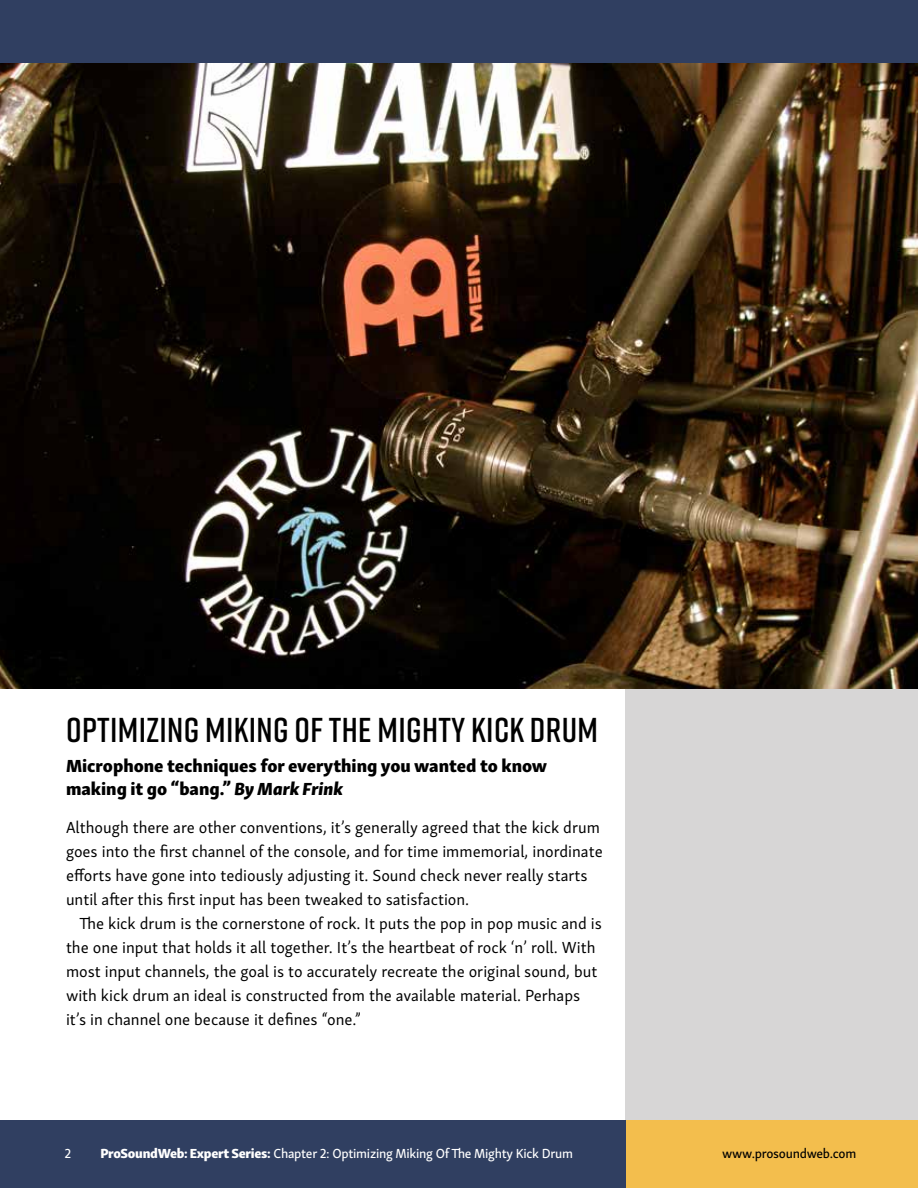
<style>
.page{position:relative;width:918px;height:1188px;background:#fff}
.page>*{position:absolute;margin:0;border:0;box-sizing:border-box;transform-origin:0 0}
.t1{font:600 34.5px "Rift";letter-spacing:.01em;color:#000}
.t2{font:18px/22.5px "Skolar Sans Eb";color:#000}
.t3{font:16.5px/24px "Skolar Sans";color:#000}
.t4{font:13.5px "Skolar Sans Me";letter-spacing:-.02em;color:#fff}
.t5{font:13.5px "Skolar Sans Me";letter-spacing:-.02em;color:#000}
.s1{font-family:"Skolar Sans Eb It"}
.s2{font-family:"Skolar Sans Eb"}
</style>
<div class="page">
<div style="left:0;top:0;width:918px;height:68px;background:#303f61"></div>
<div style="left:626px;top:630px;width:292px;height:558px;background:#d7d6d6"></div>
<div style="left:0;top:1120px;width:627px;height:68px;background:#303f61"></div>
<div style="left:626px;top:1120px;width:292px;height:68px;background:#f3be4d"></div>
<img style="left:0;top:63px;width:918px;height:625px">
<h1 class="t1" style="left:66px;top:706px;width:533px">OPTIMIZING MIKING OF THE MIGHTY KICK DRUM</h1>
<p class="t2" style="left:66px;top:753px;width:483px">Microphone techniques for everything you wanted to know making it go “bang.” <span class="s1">By Mark Frink</span></p>
<p class="t3" style="left:66px;top:814px;width:538px">Although there are other conventions, it’s generally agreed that the kick drum goes into the first channel of the console, and for time immemorial, inordinate efforts have gone into tediously adjusting it. Sound check never really starts until after this first input has been tweaked to satisfaction.</p>
<p class="t3" style="left:66px;top:910px;width:537px;text-indent:13px">The kick drum is the cornerstone of rock. It puts the pop in pop music and is the one input that holds it all together. It’s the heartbeat of rock ‘n’ roll. With most input channels, the goal is to accurately recreate the original sound, but with kick drum an ideal is constructed from the available material. Perhaps it’s in channel one because it defines “one.”</p>
<p class="t4" style="left:64px;top:1143px;width:8px">2</p>
<p class="t4" style="left:100px;top:1143px;width:474px"><span class="s2">ProSoundWeb: Expert Series:</span> Chapter 2: Optimizing Miking Of The Mighty Kick Drum</p>
<p class="t5" style="left:722px;top:1143px;width:136px">www.prosoundweb.com</p>
</div>
